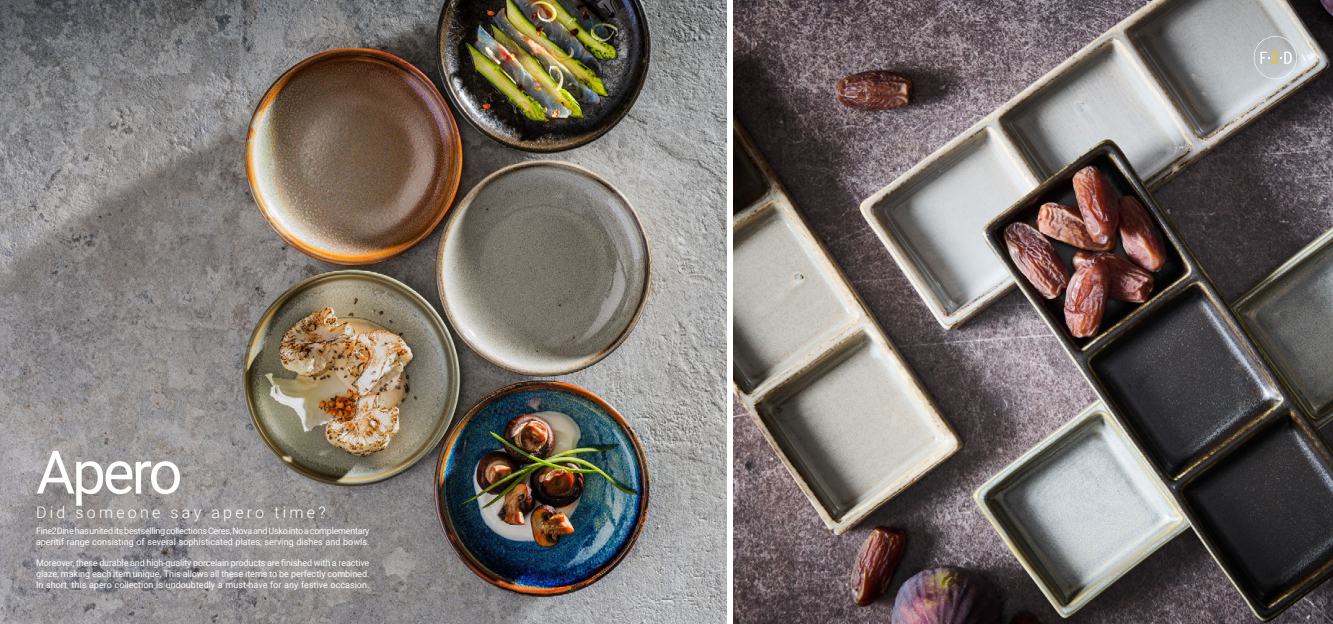
<style>
.page{position:relative;width:1333px;height:624px;background:#fff}
.page>*{position:absolute;margin:0;border:0;box-sizing:border-box;transform-origin:0 0}
.Collectie_Titel{font:60px "Roboto";letter-spacing:-.05em;color:#fff}
.Collectie_Quote{font:300 16px "Roboto";letter-spacing:.2em;color:#fff}
.Collectie_Intro{font:9px/10.8px "Roboto";color:#fff;text-align:justify}
.Collectie_Intro-2{font:9px/10.8px "Roboto";letter-spacing:-.03em;color:#fff}
</style>
<div class="page">
<img style="left:0;top:0;width:726px;height:624px">
<img style="left:733px;top:0;width:599px;height:624px">
<svg style="left:1253px;top:36px;width:43px;height:43px;background:#c2c5c5"></svg>
<p class="Collectie_Titel" style="left:36px;top:430px;width:148px">Apero</p>
<p class="Collectie_Quote" style="left:36px;top:500px;width:291px">Did someone say apero time?</p>
<p class="Collectie_Intro-2" style="left:36px;top:525px;width:335px">Fine2Dine has united its bestselling collections Ceres, Nova and Usko into a complementary aperitif range consisting of several sophisticated plates, serving dishes and bowls.</p>
<p class="Collectie_Intro" style="left:36px;top:557px;width:335px">Moreover, these durable and high-quality porcelain products are finished with a reactive glaze, making each item unique. This allows all these items to be perfectly combined.<br>In short, this apero collection is undoubtedly a must-have for any festive occasion.</p>
</div>
